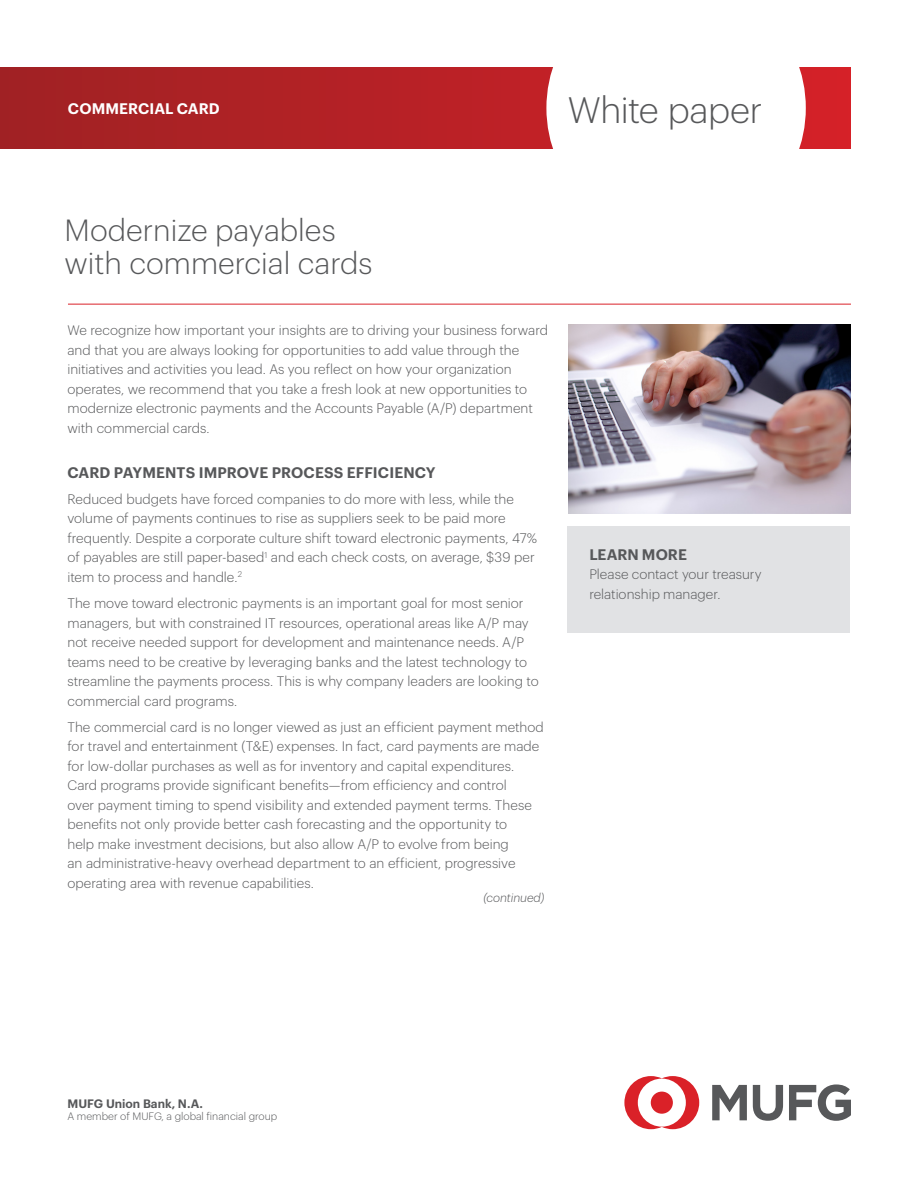
<style>
.page{position:relative;width:918px;height:1188px;background:#fff}
.page>*{position:absolute;margin:0;border:0;box-sizing:border-box;transform-origin:0 0}
.t1{font:300 36px "Graphik";letter-spacing:-.015em;color:#57585a}
.t2{font:300 30px/33px "Graphik";color:#57585a}
.Subhead_Level_2{font:600 15px "Graphik";letter-spacing:.005em;color:#57585a}
.t3{font:600 15px "Graphik";letter-spacing:.005em;color:#fff}
.CTA_text{font:600 15px "Graphik";letter-spacing:-.005em;color:#57585a}
.Body_Copy_9_13{font:300 13.5px/19.5px "Graphik";color:#57585a}
.Subhead_Level_2-2{font:300 13.5px/19.5px "Graphik";letter-spacing:.005em;color:#57585a}
.t4{font:600 12px "Graphik";color:#57585a}
.continued{font:italic 300 12px "Graphik";color:#57585a}
.t5{font:300 10.5px "Graphik";color:#57585a}
</style>
<div class="page">
<hr style="left:68px;top:304px;width:783px;height:1px;background:#da2128">
<img style="left:568px;top:324px;width:282px;height:190px">
<div style="left:568px;top:526px;width:282px;height:107px;background:#e1e2e4"></div>
<svg style="left:0;top:68px;width:850px;height:80px;background:#b22125"></svg>
<svg style="left:546px;top:67px;width:260px;height:82px"></svg>
<svg style="left:712px;top:1084px;width:139px;height:37px"></svg>
<svg style="left:624px;top:1076px;width:75px;height:53px"></svg>
<p class="t3" style="left:68px;top:97px;width:153px">COMMERCIAL CARD</p>
<p class="t1" style="left:568px;top:83px;width:196px">White paper</p>
<p class="t2" style="left:65px;top:211px;width:310px">Modernize payables with commercial cards</p>
<p class="Body_Copy_9_13" style="left:68px;top:319px;width:482px">We recognize how important your insights are to driving your business forward and that you are always looking for opportunities to add value through the initiatives and activities you lead. As you reflect on how your organization operates, we recommend that you take a fresh look at new opportunities to modernize electronic payments and the Accounts Payable (A/P) department with commercial cards.</p>
<p class="Subhead_Level_2" style="left:68px;top:461px;width:370px">CARD PAYMENTS IMPROVE PROCESS EFFICIENCY</p>
<p class="Body_Copy_9_13" style="left:68px;top:488px;width:471px">Reduced budgets have forced companies to do more with less, while the volume of payments continues to rise as suppliers seek to be paid more frequently. Despite a corporate culture shift toward electronic payments, 47% of payables are still paper-based<sup>1</sup> and each check costs, on average, $39 per item to process and handle.<sup>2</sup></p>
<p class="Body_Copy_9_13" style="left:68px;top:592px;width:473px">The move toward electronic payments is an important goal for most senior managers, but with constrained IT resources, operational areas like A/P may not receive needed support for development and maintenance needs. A/P teams need to be creative by leveraging banks and the latest technology to streamline the payments process. This is why company leaders are looking to commercial card programs.</p>
<p class="Body_Copy_9_13" style="left:68px;top:716px;width:478px">The commercial card is no longer viewed as just an efficient payment method for travel and entertainment (T&amp;E) expenses. In fact, card payments are made for low-dollar purchases as well as for inventory and capital expenditures.<br>Card programs provide significant benefits—from efficiency and control<br>over payment timing to spend visibility and extended payment terms. These benefits not only provide better cash forecasting and the opportunity to<br>help make investment decisions, but also allow A/P to evolve from being<br>an administrative-heavy overhead department to an efficient, progressive operating area with revenue capabilities.</p>
<p class="continued" style="left:483px;top:889px;width:63px">(continued)</p>
<p class="CTA_text" style="left:589px;top:543px;width:99px">LEARN MORE</p>
<p class="Subhead_Level_2-2" style="left:589px;top:563px;width:174px">Please contact your treasury relationship manager.</p>
<p class="t4" style="left:68px;top:1094px;width:137px">MUFG Union Bank, N.A.</p>
<p class="t5" style="left:68px;top:1109px;width:211px">A member of MUFG, a global financial group</p>
</div>
